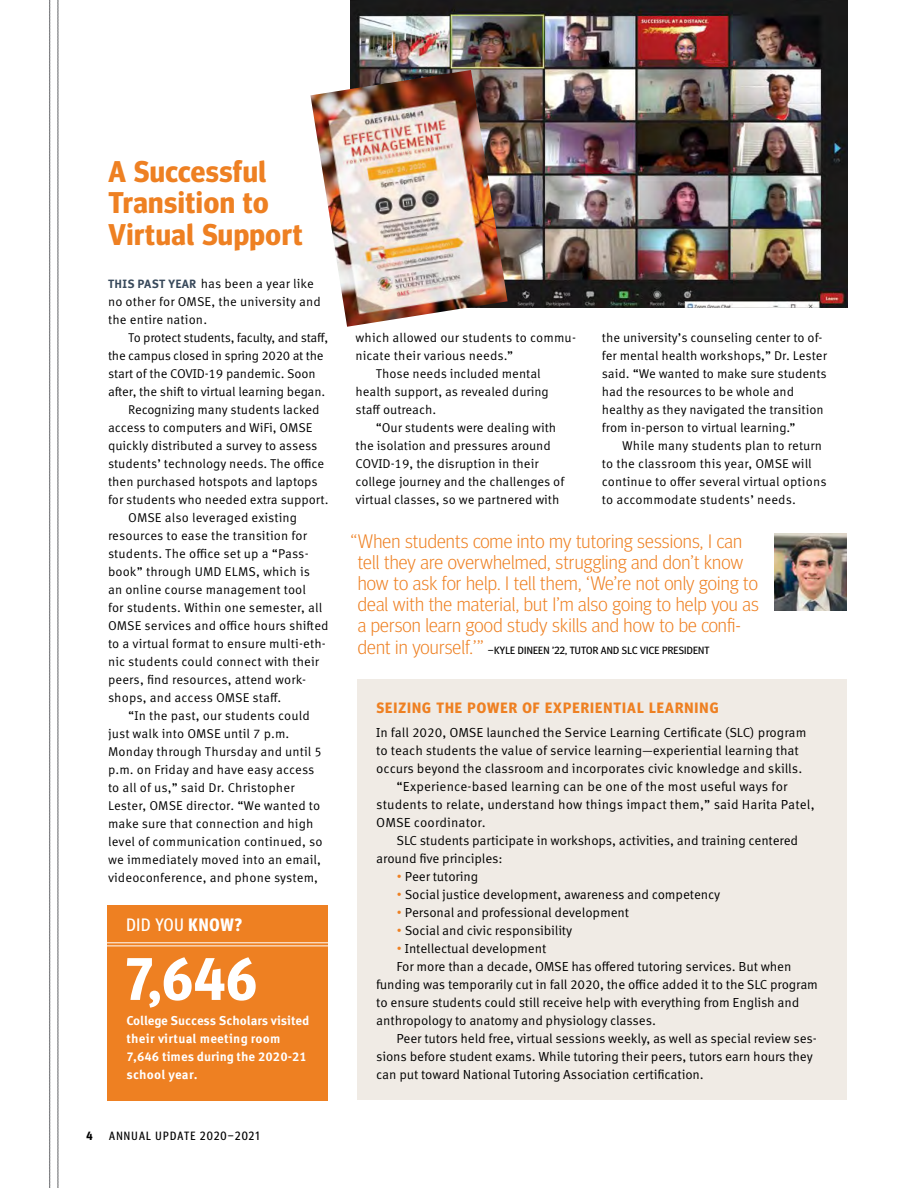
<style>
.page{position:relative;width:918px;height:1188px;background:#fff}
.page>*{position:absolute;margin:0;border:0;box-sizing:border-box;transform-origin:0 0}
.t1{font:700 condensed 60px "Meta Headline Pro";color:#fff}
.t2{font:700 30px/31.5px "Meta Headline Pro";letter-spacing:.02em;color:#ee8022}
.t3{font:300 19.5px/21px "Meta Headline Pro";letter-spacing:.01em;color:#ee8022}
.t4{font:condensed 18px "Meta Headline Pro";letter-spacing:.05em;color:#fff}
.t5{font:700 15px "Meta Headline Pro";letter-spacing:.07em;color:#ee8022}
.t6{font:13.2px "Meta Correspondence Pro";letter-spacing:-.01em;color:#000}
.t7{font:13.2px "Meta Correspondence Pro";letter-spacing:.01em;color:#000}
.t8{font:12.75px/18px "Meta Correspondence Pro";color:#000}
.t9{font:700 12.75px/18px "Meta Correspondence Pro";color:#fff}
.t10{font:12.75px "Meta Correspondence Pro";letter-spacing:-.025em;color:#000}
.t11{font:12.75px "Meta Correspondence Pro";letter-spacing:-.02em;color:#000}
.t12{font:condensed 12px "Meta Headline Pro";letter-spacing:.1em;color:#000}
.t13{font:700 condensed 12px "Meta Headline Pro";color:#000}
.t14{font:10.5px "Meta Headline Pro";letter-spacing:.02em;color:#000}
.s1{font-weight:700;font-size:12px;color:#38495b}
.s2{font-weight:700}
.s3{font-weight:300;font-size:19.5px;color:#ee8022}
.s4{font-size:10.5px;color:#ee8022}
</style>
<div class="page">
<img style="left:350px;top:0;width:497px;height:308px">
<svg style="left:58px;top:0;width:1px;height:1188px"></svg>
<svg style="left:49px;top:0;width:1px;height:1188px"></svg>
<div style="left:357px;top:680px;width:490px;height:420px;background:#f0ebe5"></div>
<img style="left:310px;top:70px;width:198px;height:257px">
<div style="left:108px;top:905px;width:220px;height:195px;background:#ee8022"></div>
<hr style="left:98px;top:946px;width:238px;height:1px;background:#fff">
<hr style="left:98px;top:942px;width:238px;height:1px;background:#fff">
<img style="left:774px;top:534px;width:73px;height:76px">
<h2 class="t2" style="left:109px;top:153px;width:196px">A Successful<br>Transition to<br>Virtual Support</h2>
<p class="t8" style="left:108px;top:274px;width:214px"><span class="s1">THIS PAST YEAR</span> has been a year like no other for OMSE, the university and the entire nation.</p>
<p class="t10" style="left:128px;top:328px;width:201px">To protect students, faculty, and staff,</p>
<p class="t11" style="left:108px;top:346px;width:217px">the campus closed in spring 2020 at the</p>
<p class="t8" style="left:108px;top:364px;width:209px">start of the COVID-19 pandemic. Soon</p>
<p class="t8" style="left:108px;top:382px;width:219px">after, the shift to virtual learning began.</p>
<p class="t8" style="left:128px;top:400px;width:193px">Recognizing many students lacked</p>
<p class="t8" style="left:108px;top:418px;width:206px">access to computers and WiFi, OMSE</p>
<p class="t8" style="left:108px;top:436px;width:211px">quickly distributed a survey to assess</p>
<p class="t8" style="left:108px;top:454px;width:218px">students’ technology needs. The office</p>
<p class="t8" style="left:108px;top:472px;width:211px">then purchased hotspots and laptops</p>
<p class="t8" style="left:108px;top:490px;width:222px">for students who needed extra support.</p>
<p class="t8" style="left:128px;top:508px;width:170px">OMSE also leveraged existing</p>
<p class="t8" style="left:108px;top:526px;width:201px">resources to ease the transition for</p>
<p class="t8" style="left:108px;top:544px;width:202px">students. The office set up a “Pass-</p>
<p class="t8" style="left:108px;top:562px;width:204px">book” through UMD ELMS, which is</p>
<p class="t8" style="left:108px;top:580px;width:200px">an online course management tool</p>
<p class="t8" style="left:108px;top:598px;width:216px">for students. Within one semester, all</p>
<p class="t8" style="left:108px;top:616px;width:222px">OMSE services and office hours shifted</p>
<p class="t8" style="left:108px;top:634px;width:219px">to a virtual format to ensure multi-eth-</p>
<p class="t8" style="left:108px;top:652px;width:213px">nic students could connect with their</p>
<p class="t8" style="left:108px;top:670px;width:200px">peers, find resources, attend work-</p>
<p class="t8" style="left:108px;top:688px;width:175px">shops, and access OMSE staff.</p>
<p class="t8" style="left:128px;top:706px;width:183px">“In the past, our students could</p>
<p class="t8" style="left:108px;top:724px;width:183px">just walk into OMSE until 7 p.m.</p>
<p class="t8" style="left:108px;top:742px;width:215px">Monday through Thursday and until 5</p>
<p class="t8" style="left:108px;top:760px;width:208px">p.m. on Friday and have easy access</p>
<p class="t8" style="left:108px;top:778px;width:188px">to all of us,” said Dr. Christopher</p>
<p class="t8" style="left:108px;top:796px;width:214px">Lester, OMSE director. “We wanted to</p>
<p class="t8" style="left:108px;top:814px;width:207px">make sure that connection and high</p>
<p class="t8" style="left:108px;top:832px;width:216px">level of communication continued, so</p>
<p class="t8" style="left:108px;top:850px;width:215px">we immediately moved into an email,</p>
<p class="t8" style="left:108px;top:868px;width:212px">videoconference, and phone system,</p>
<h3 class="t4" style="left:126px;top:912px;width:117px">DID YOU <span class="s2">KNOW?</span></h3>
<h1 class="t1" style="left:126px;top:933px;width:132px">7,646</h1>
<p class="t9" style="left:126px;top:1010px;width:185px">College Success Scholars visited their virtual meeting room<br>7,646 times during the 2020-21 school year.</p>
<p class="t13" style="left:87px;top:1127px;width:8px">4</p>
<p class="t12" style="left:109px;top:1127px;width:152px">ANNUAL UPDATE 2020–2021</p>
<p class="t8" style="left:356px;top:328px;width:222px">which allowed our students to commu-</p>
<p class="t8" style="left:356px;top:346px;width:159px">nicate their various needs.”</p>
<p class="t8" style="left:376px;top:364px;width:167px">Those needs included mental</p>
<p class="t8" style="left:356px;top:382px;width:195px">health support, as revealed during</p>
<p class="t8" style="left:356px;top:400px;width:82px">staff outreach.</p>
<p class="t8" style="left:376px;top:418px;width:182px">“Our students were dealing with</p>
<p class="t8" style="left:356px;top:436px;width:197px">the isolation and pressures around</p>
<p class="t8" style="left:356px;top:454px;width:185px">COVID-19, the disruption in their</p>
<p class="t8" style="left:356px;top:472px;width:210px">college journey and the challenges of</p>
<p class="t8" style="left:356px;top:490px;width:205px">virtual classes, so we partnered with</p>
<p class="t3" style="left:358px;top:529px;width:403px;text-indent:-7px">“When students come into my tutoring sessions, I can tell they are overwhelmed, struggling and don’t know how to ask for help. I tell them, ‘We’re not only going to deal with the material, but I’m also going to help you as a person learn good study skills and how to be confi-</p>
<p class="t14" style="left:358px;top:642px;width:353px"><span class="s3">dent in yourself.’”</span> –KYLE DINEEN ’22, TUTOR AND SLC VICE PRESIDENT</p>
<p class="t8" style="left:602px;top:328px;width:227px">the university’s counseling center to of&shy;fer mental health workshops,” Dr. Lester said. “We wanted to make sure students had the resources to be whole and healthy as they navigated the transition from in-person to virtual learning.”</p>
<p class="t8" style="left:602px;top:436px;width:226px;text-indent:20px">While many students plan to return to the classroom this year, OMSE will continue to offer several virtual options to accommodate students’ needs.</p>
<p class="t5" style="left:376px;top:696px;width:344px">SEIZING THE POWER OF EXPERIENTIAL LEARNING</p>
<p class="t6" style="left:376px;top:723px;width:432px">In fall 2020, OMSE launched the Service Learning Certificate (SLC) program</p>
<p class="t6" style="left:376px;top:741px;width:424px">to teach students the value of service learning—experiential learning that</p>
<p class="t6" style="left:376px;top:759px;width:427px">occurs beyond the classroom and incorporates civic knowledge and skills.</p>
<p class="t7" style="left:397px;top:777px;width:392px">“Experience-based learning can be one of the most useful ways for</p>
<p class="t7" style="left:376px;top:795px;width:440px">students to relate, understand how things impact them,” said Harita Patel,</p>
<p class="t6" style="left:376px;top:813px;width:111px">OMSE coordinator.</p>
<p class="t6" style="left:397px;top:831px;width:403px">SLC students participate in workshops, activities, and training centered</p>
<p class="t6" style="left:376px;top:849px;width:128px">around five principles:</p>
<p class="t6" style="left:397px;top:867px;width:83px"><span class="s4">•</span> Peer tutoring</p>
<p class="t6" style="left:397px;top:885px;width:325px"><span class="s4">•</span> Social justice development, awareness and competency</p>
<p class="t6" style="left:397px;top:903px;width:234px"><span class="s4">•</span> Personal and professional development</p>
<p class="t6" style="left:397px;top:921px;width:177px"><span class="s4">•</span> Social and civic responsibility</p>
<p class="t6" style="left:397px;top:939px;width:151px"><span class="s4">•</span> Intellectual development</p>
<p class="t6" style="left:397px;top:957px;width:396px">For more than a decade, OMSE has offered tutoring services. But when</p>
<p class="t6" style="left:376px;top:975px;width:443px">funding was temporarily cut in fall 2020, the office added it to the SLC program</p>
<p class="t6" style="left:376px;top:993px;width:425px">to ensure students could still receive help with everything from English and</p>
<p class="t6" style="left:376px;top:1011px;width:281px">anthropology to anatomy and physiology classes.</p>
<p class="t6" style="left:397px;top:1029px;width:422px">Peer tutors held free, virtual sessions weekly, as well as special review ses-</p>
<p class="t6" style="left:376px;top:1047px;width:438px">sions before student exams. While tutoring their peers, tutors earn hours they</p>
<p class="t6" style="left:376px;top:1065px;width:329px">can put toward National Tutoring Association certification.</p>
</div>
